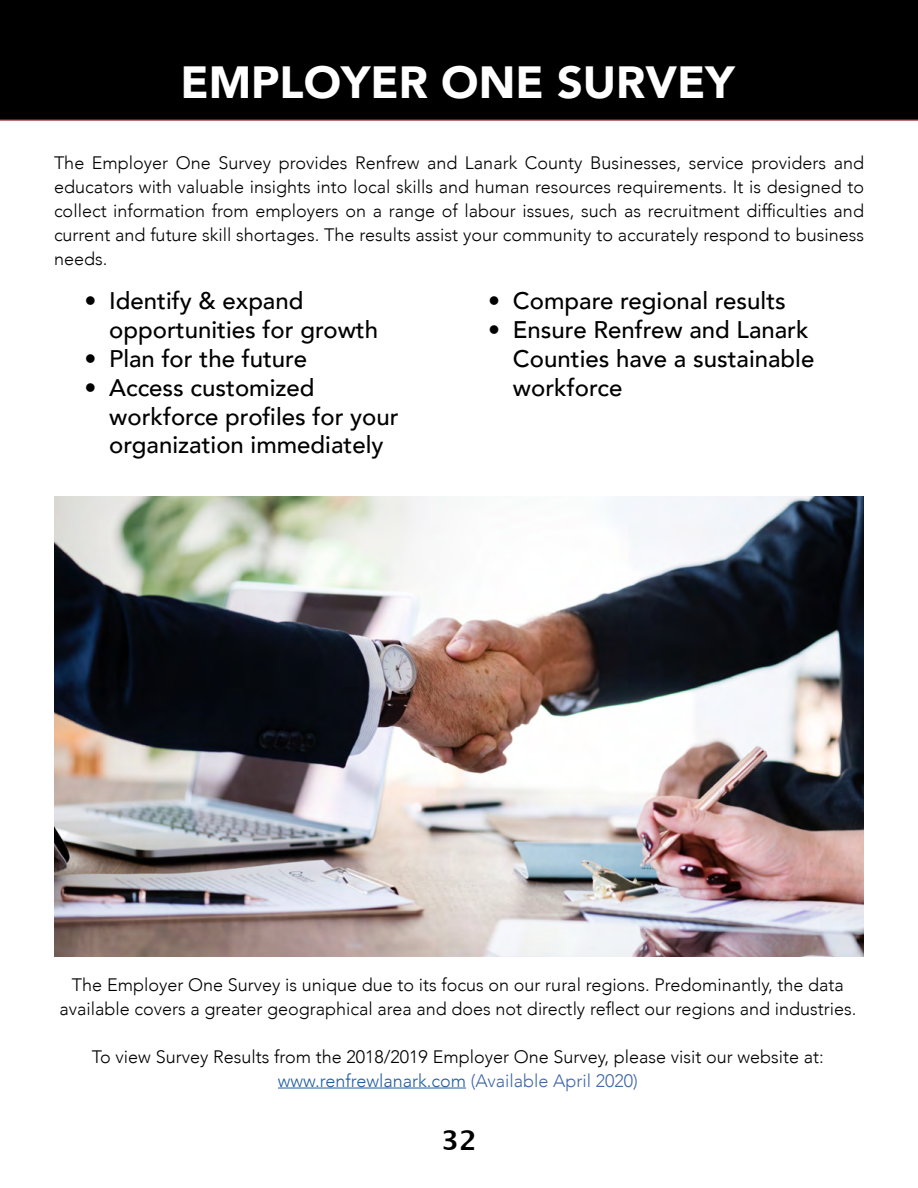
<style>
.page{position:relative;width:918px;height:1188px;background:#fff}
.page>*{position:absolute;margin:0;border:0;box-sizing:border-box;transform-origin:0 0}
.t1{font:900 45px "Avenir";color:#fff}
.t2{font:700 27px "Lucida Grande";color:#000}
.t3{font:500 24px/28.8px "Avenir";color:#000}
.t4{font:300 18px/24px "Avenir";color:#000;text-align:center}
.s1{color:#215e9e}
.s2{color:#4068a6}
</style>
<div class="page">
<div style="left:0;top:0;width:918px;height:121px;background:#000"></div>
<hr style="left:278px;top:1088px;width:188px;height:1px;background:#215e9e">
<img style="left:54px;top:497px;width:810px;height:460px">
<h1 class="t1" style="left:180px;top:43px;width:556px">EMPLOYER ONE SURVEY</h1>
<p class="t4" style="left:54px;top:151px;width:812px;text-align:justify">The Employer One Survey provides Renfrew and Lanark County Businesses, service providers and educators with valuable insights into local skills and human resources requirements. It is designed to collect information from employers on a range of labour issues, such as recruitment difficulties and current and future skill shortages. The results assist your community to accurately respond to business needs.</p>
<h3 class="t3" style="left:109px;top:285px;width:270px;text-indent:-25px">• Identify &amp; expand opportunities for growth</h3>
<h3 class="t3" style="left:84px;top:343px;width:224px">• Plan for the future</h3>
<h3 class="t3" style="left:109px;top:372px;width:291px;text-indent:-25px">• Access customized workforce profiles for your organization immediately</h3>
<h3 class="t3" style="left:488px;top:285px;width:299px">• Compare regional results</h3>
<h3 class="t3" style="left:513px;top:314px;width:303px;text-indent:-25px">• Ensure Renfrew and Lanark<br>Counties have a sustainable workforce</h3>
<p class="t4" style="left:59px;top:972px;width:799px">The Employer One Survey is unique due to its focus on our rural regions. Predominantly, the data available covers a greater geographical area and does not directly reflect our regions and industries.</p>
<p class="t4" style="left:92px;top:1044px;width:733px">To view Survey Results from the 2018/2019 Employer One Survey, please visit our website at: <span class="s1">www.renfrewlanark.com</span> <span class="s2">(Available April 2020)</span></p>
<h2 class="t2" style="left:441px;top:1118px;width:37px">32</h2>
</div>
